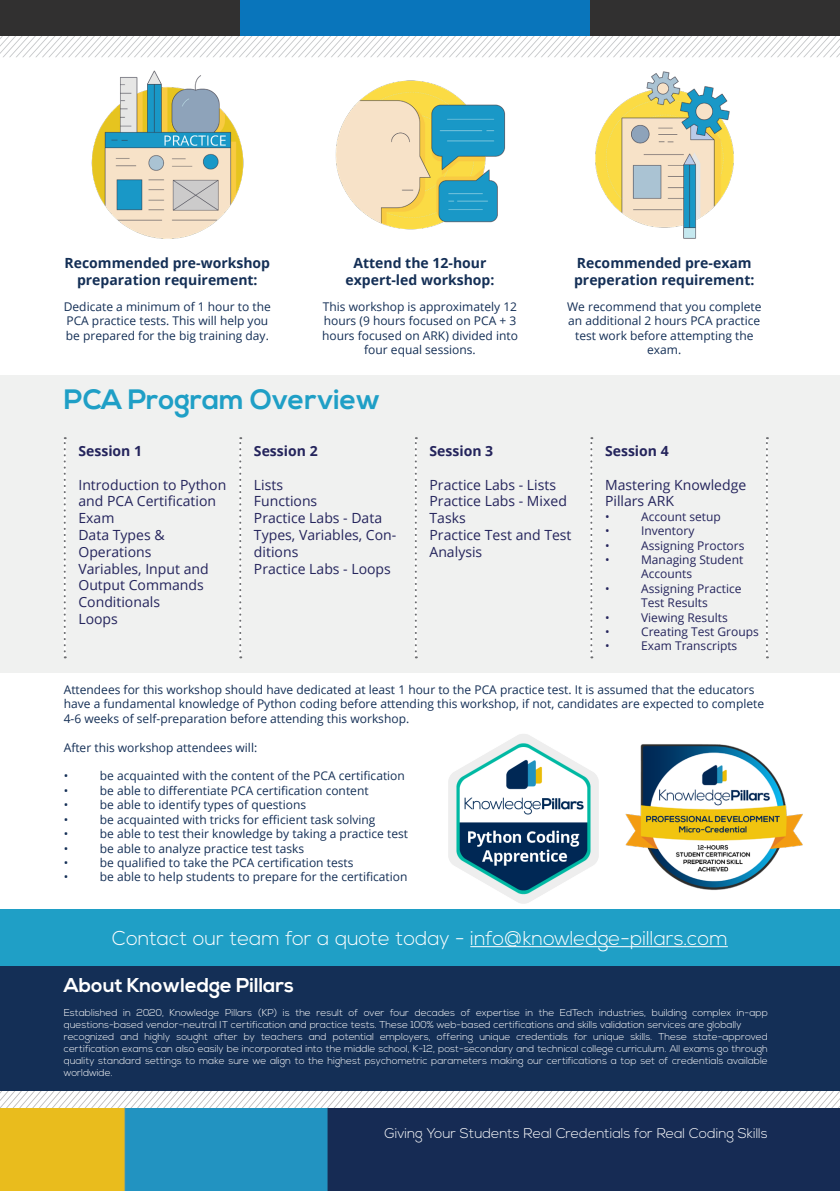
<style>
.page{position:relative;width:840px;height:1191px;background:#fff}
.page>*{position:absolute;margin:0;border:0;box-sizing:border-box;transform-origin:0 0}
.t1{font:700 28px "Nexa";color:#1f9fc6}
.t2{font:300 20px "Nexa";color:#fff}
.t3{font:700 20px "Nexa";color:#fff}
.t4{font:14px/16.8px "Open Sans";color:#24245c}
.t5{font:700 14px/16.8px "Open Sans";color:#142f56;text-align:center}
.t6{font:300 14px "Nexa";color:#fff}
.t7{font:700 14px "Open Sans";color:#24245c}
.t8{font:12px/14.4px "Open Sans";color:#142f56}
.t9{font:12px/14.4px "Open Sans";color:#24245c}
.t10{font:300 10px/12px "Nexa";color:#fff}
</style>
<div class="page">
<svg style="left:0;top:36px;width:839px;height:21px"></svg>
<div style="left:0;top:0;width:839px;height:36px;background:#313030"></div>
<div style="left:240px;top:0;width:349px;height:36px;background:#0975bb"></div>
<div style="left:0;top:965px;width:839px;height:125px;background:#142f56"></div>
<svg style="left:0;top:1090px;width:839px;height:18px"></svg>
<img style="left:0;top:1108px;width:839px;height:83px">
<img style="left:91px;top:70px;width:153px;height:169px">
<img style="left:335px;top:80px;width:170px;height:150px">
<img style="left:595px;top:71px;width:139px;height:168px">
<div style="left:0;top:909px;width:839px;height:56px;background:#1f9fc6"></div>
<div style="left:0;top:375px;width:839px;height:297px;background:#f0f1f0"></div>
<hr style="left:470px;top:946px;width:257px;height:1px;background:#fff">
<svg style="left:64px;top:437px;width:2px;height:221px"></svg>
<svg style="left:239px;top:437px;width:2px;height:221px"></svg>
<svg style="left:414px;top:437px;width:2px;height:221px"></svg>
<svg style="left:590px;top:437px;width:2px;height:221px"></svg>
<svg style="left:766px;top:437px;width:1px;height:221px"></svg>
<img style="left:625px;top:744px;width:178px;height:146px">
<img style="left:448px;top:734px;width:151px;height:170px">
<p class="t5" style="left:65px;top:254px;width:207px">Recommended pre-workshop preparation requirement:</p>
<p class="t8" style="left:64px;top:299px;width:208px">Dedicate a minimum of 1 hour to the<br>PCA practice tests. This will help you be prepared for the big training day.</p>
<p class="t5" style="left:345px;top:254px;width:150px">Attend the 12-hour expert-led workshop:</p>
<p class="t8" style="left:322px;top:299px;width:197px;text-align:center">This workshop is approximately 12 hours (9 hours focused on PCA + 3 hours focused on ARK) divided into four equal sessions.</p>
<p class="t5" style="left:573px;top:254px;width:182px;text-align:left">Recommended pre-exam preperation requirement:</p>
<p class="t8" style="left:567px;top:299px;width:196px;text-align:center">We recommend that you complete an additional 2 hours PCA practice test work before attempting the exam.</p>
<p class="t1" style="left:64px;top:383px;width:319px">PCA Program Overview</p>
<p class="t7" style="left:78px;top:441px;width:65px">Session 1</p>
<p class="t4" style="left:78px;top:475px;width:149px">Introduction to Python and PCA Certification<br>Exam</p>
<p class="t4" style="left:78px;top:526px;width:88px">Data Types &amp;<br>Operations</p>
<p class="t4" style="left:78px;top:559px;width:132px">Variables, Input and<br>Output Commands</p>
<p class="t4" style="left:78px;top:593px;width:83px">Conditionals</p>
<p class="t4" style="left:78px;top:610px;width:41px">Loops</p>
<p class="t7" style="left:254px;top:441px;width:65px">Session 2</p>
<p class="t4" style="left:254px;top:475px;width:31px">Lists</p>
<p class="t4" style="left:254px;top:492px;width:65px">Functions</p>
<p class="t4" style="left:254px;top:509px;width:144px">Practice Labs - Data<br>Types, Variables, Con&shy;ditions</p>
<p class="t4" style="left:254px;top:559px;width:138px">Practice Labs - Loops</p>
<p class="t7" style="left:429px;top:441px;width:65px">Session 3</p>
<p class="t4" style="left:429px;top:475px;width:128px">Practice Labs - Lists</p>
<p class="t4" style="left:429px;top:492px;width:139px">Practice Labs - Mixed<br>Tasks</p>
<p class="t4" style="left:429px;top:526px;width:143px">Practice Test and Test<br>Analysis</p>
<p class="t7" style="left:604px;top:441px;width:65px">Session 4</p>
<p class="t4" style="left:604px;top:475px;width:143px">Mastering Knowledge<br>Pillars ARK</p>
<p class="t9" style="left:604px;top:509px;width:6px">•</p>
<p class="t9" style="left:640px;top:509px;width:81px">Account setup</p>
<p class="t9" style="left:604px;top:523px;width:6px">•</p>
<p class="t9" style="left:640px;top:523px;width:55px">Inventory</p>
<p class="t9" style="left:604px;top:537px;width:6px">•</p>
<p class="t9" style="left:640px;top:537px;width:105px">Assigning Proctors</p>
<p class="t9" style="left:604px;top:552px;width:6px">•</p>
<p class="t9" style="left:640px;top:552px;width:104px">Managing Student<br>Accounts</p>
<p class="t9" style="left:604px;top:581px;width:6px">•</p>
<p class="t9" style="left:640px;top:581px;width:102px">Assigning Practice<br>Test Results</p>
<p class="t9" style="left:604px;top:609px;width:6px">•</p>
<p class="t9" style="left:640px;top:609px;width:88px">Viewing Results</p>
<p class="t9" style="left:604px;top:624px;width:6px">•</p>
<p class="t9" style="left:640px;top:624px;width:119px">Creating Test Groups</p>
<p class="t9" style="left:604px;top:638px;width:6px">•</p>
<p class="t9" style="left:640px;top:638px;width:98px">Exam Transcripts</p>
<p class="t8" style="left:64px;top:682px;width:701px">Attendees for this workshop should have dedicated at least 1 hour to the PCA practice test. It is assumed that the educators have a fundamental knowledge of Python coding before attending this workshop, if not, candidates are expected to complete<br>4-6 weeks of self-preparation before attending this workshop.</p>
<p class="t8" style="left:64px;top:740px;width:195px">After this workshop attendees will:</p>
<p class="t8" style="left:64px;top:768px;width:6px">•</p>
<p class="t8" style="left:100px;top:768px;width:306px">be acquainted with the content of the PCA certification</p>
<p class="t8" style="left:64px;top:783px;width:6px">•</p>
<p class="t8" style="left:100px;top:783px;width:270px">be able to differentiate PCA certification content</p>
<p class="t8" style="left:64px;top:797px;width:6px">•</p>
<p class="t8" style="left:100px;top:797px;width:208px">be able to identify types of questions</p>
<p class="t8" style="left:64px;top:812px;width:6px">•</p>
<p class="t8" style="left:100px;top:812px;width:277px">be acquainted with tricks for efficient task solving</p>
<p class="t8" style="left:64px;top:826px;width:6px">•</p>
<p class="t8" style="left:100px;top:826px;width:309px">be able to test their knowledge by taking a practice test</p>
<p class="t8" style="left:64px;top:840px;width:6px">•</p>
<p class="t8" style="left:100px;top:840px;width:206px">be able to analyze practice test tasks</p>
<p class="t8" style="left:64px;top:855px;width:6px">•</p>
<p class="t8" style="left:100px;top:855px;width:255px">be qualified to take the PCA certification tests</p>
<p class="t8" style="left:64px;top:869px;width:6px">•</p>
<p class="t8" style="left:100px;top:869px;width:309px">be able to help students to prepare for the certification</p>
<p class="t2" style="left:112px;top:926px;width:616px">Contact our team for a quote today - info@knowledge-pillars.com</p>
<p class="t3" style="left:64px;top:973px;width:232px">About Knowledge Pillars</p>
<p class="t10" style="left:64px;top:1006px;width:705px">Established in 2020, Knowledge Pillars (KP) is the result of over four decades of expertise in the EdTech industries, building complex in-app questions-based vendor-neutral IT certification and practice tests. These 100% web-based certifications and skills validation services are globally</p>
<p class="t10" style="left:64px;top:1030px;width:705px;text-align:justify">recognized and highly sought after by teachers and potential employers, offering unique credentials for unique skills. These state-approved certification exams can also easily be incorporated into the middle school, K-12, post-secondary and technical college curriculum. All exams go through quality standard settings to make sure we align to the highest psychometric parameters making our certifications a top set of credentials available worldwide.</p>
<p class="t6" style="left:384px;top:1125px;width:384px">Giving Your Students Real Credentials for Real Coding Skills</p>
</div>
